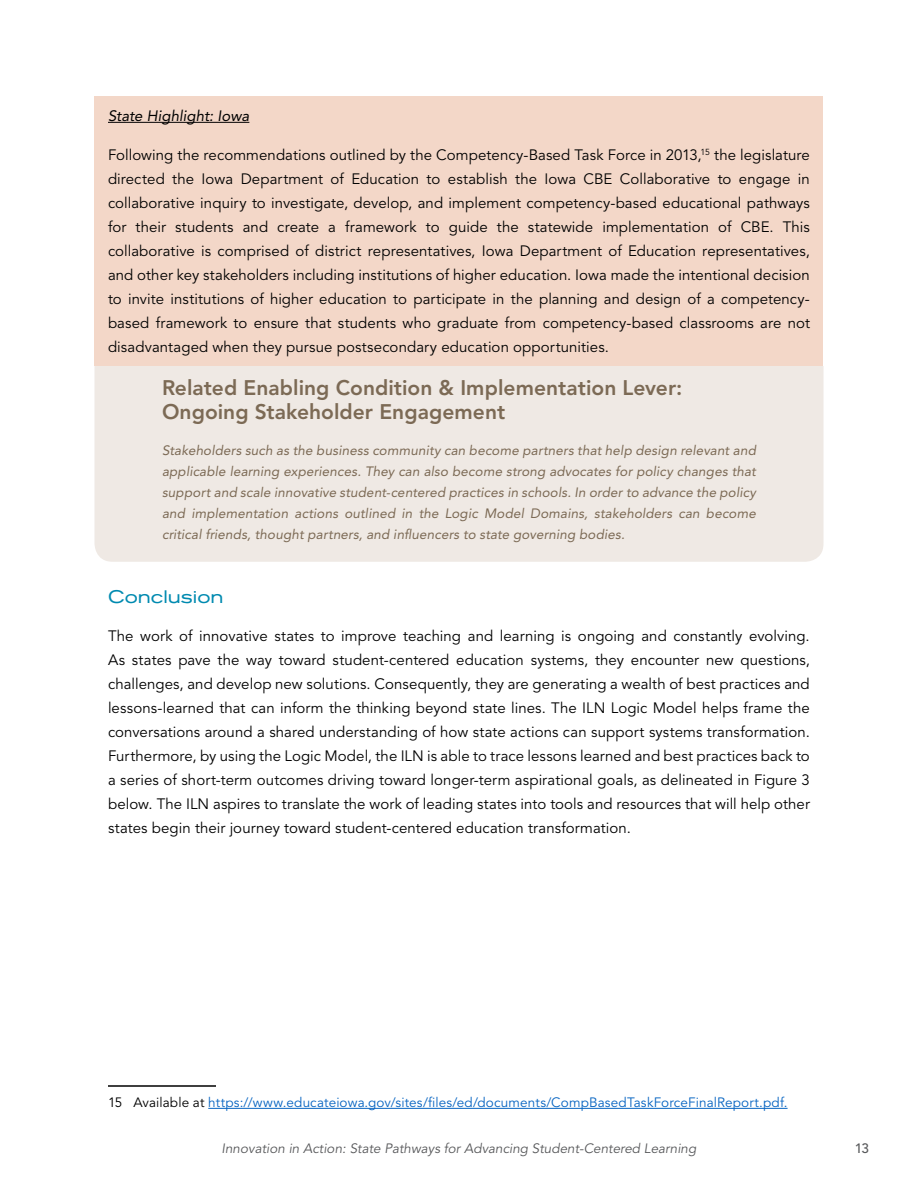
<style>
.page{position:relative;width:918px;height:1188px;background:#fff}
.page>*{position:absolute;margin:0;border:0;box-sizing:border-box;transform-origin:0 0}
.t1{font:800 21px/24px "Avenir LT Std";color:#7c6a55}
.t2{font:expanded 18px "Akzidenz Grotesk BE";color:#008ab0}
.t3{font:15px/24px "Avenir LT Std";letter-spacing:.005em;color:#000;text-align:justify}
.t4{font:italic 15px "Avenir LT Std";letter-spacing:.005em;color:#000}
.t5{font:italic 13.5px/21px "Avenir LT Std";letter-spacing:.01em;color:#7c6a55;text-align:justify}
.t6{font:13.5px "Avenir LT Std";letter-spacing:.01em;color:#0563c1}
.t7{font:italic 13.5px "Avenir LT Std";color:#58595b}
.t8{font:500 13.5px "Avenir LT Std";color:#58595b}
.t9{font:8.7px "Avenir LT Std";color:#000}
.s1{color:#000}
</style>
<div class="page">
<div style="left:94px;top:366px;width:730px;height:196px;background:#efe9e4"></div>
<hr style="left:108px;top:1085px;width:108px;height:2px;background:#000">
<hr style="left:208px;top:1108px;width:580px;height:1px;background:#0563c1">
<div style="left:94px;top:96px;width:730px;height:270px;background:#f3d7c8"></div>
<hr style="left:108px;top:122px;width:141px;height:1px;background:#000">
<p class="t4" style="left:108px;top:107px;width:143px">State Highlight: Iowa</p>
<p class="t3" style="left:108px;top:143px;width:704px">Following the recommendations outlined by the Competency-Based Task Force in 2013,<sup>15</sup> the legislature directed the Iowa Department of Education to establish the Iowa CBE Collaborative to engage in collaborative inquiry to investigate, develop, and implement competency-based educational pathways for their students and create a framework to guide the statewide implementation of CBE. This collaborative is comprised of district representatives, Iowa Department of Education representatives, and other key stakeholders including institutions of higher education. Iowa made the intentional decision to invite institutions of higher education to participate in the planning and design of a competency&shy;based framework to ensure that students who graduate from competency-based classrooms are not disadvantaged when they pursue postsecondary education opportunities.</p>
<p class="t9" style="left:701px;top:145px;width:11px">15</p>
<h1 class="t1" style="left:162px;top:376px;width:522px">Related Enabling Condition &amp; Implementation Lever:<br>Ongoing Stakeholder Engagement</h1>
<p class="t5" style="left:162px;top:440px;width:596px">Stakeholders such as the business community can become partners that help design relevant and applicable learning experiences. They can also become strong advocates for policy changes that support and scale innovative student-centered practices in schools. In order to advance the policy and implementation actions outlined in the Logic Model Domains, stakeholders can become critical friends, thought partners, and influencers to state governing bodies.</p>
<p class="t2" style="left:108px;top:586px;width:117px">Conclusion</p>
<p class="t3" style="left:108px;top:624px;width:703px">The work of innovative states to improve teaching and learning is ongoing and constantly evolving.<br>As states pave the way toward student-centered education systems, they encounter new questions, challenges, and develop new solutions. Consequently, they are generating a wealth of best practices and lessons-learned that can inform the thinking beyond state lines. The ILN Logic Model helps frame the conversations around a shared understanding of how state actions can support systems transformation.<br>Furthermore, by using the Logic Model, the ILN is able to trace lessons learned and best practices back to a series of short-term outcomes driving toward longer-term aspirational goals, as delineated in Figure 3 below. The ILN aspires to translate the work of leading states into tools and resources that will help other states begin their journey toward student-centered education transformation.</p>
<p class="t6" style="left:108px;top:1095px;width:681px"><span class="s1">15 Available at</span> https://www.educateiowa.gov/sites/files/ed/documents/CompBasedTaskForceFinalReport.pdf.</p>
<p class="t7" style="left:222px;top:1141px;width:476px">Innovation in Action: State Pathways for Advancing Student-Centered Learning</p>
<p class="t8" style="left:855px;top:1141px;width:16px">13</p>
</div>
